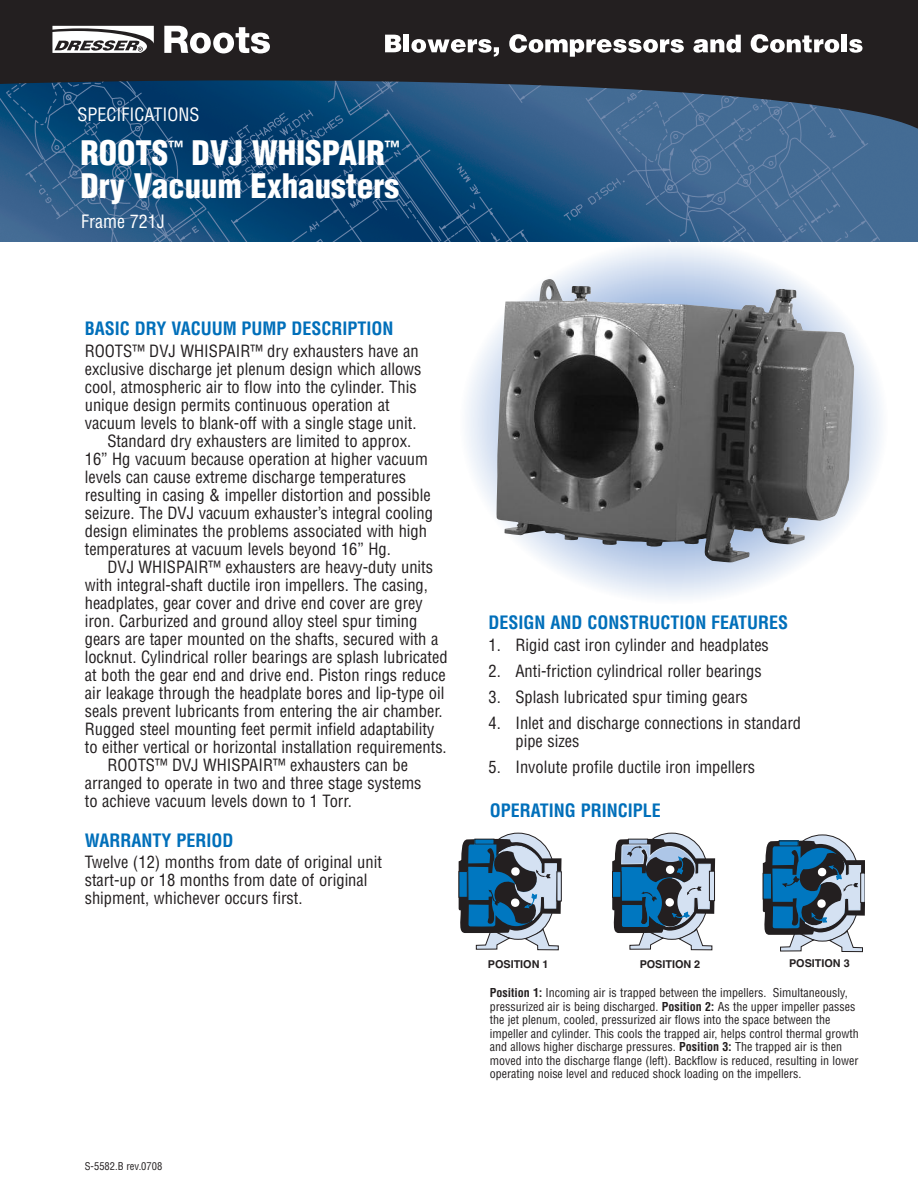
<style>
.page{position:relative;width:918px;height:1188px;background:#fff}
.page>*{position:absolute;margin:0;border:0;box-sizing:border-box;transform-origin:0 0}
.t1{font:900 condensed 33px/33px "Helvetica";color:#fff}
.t2{font:700 condensed 18px "Helvetica";color:#006fba}
.t3{font:condensed 18px "Helvetica";color:#fff}
.t4{font:condensed 16.5px/18px "Helvetica";color:#231f20}
.t5{font:condensed 12px/13.5px "Helvetica";color:#231f20}
.t6{font:700 10.8px "Helvetica";color:#231f20}
.t7{font:condensed 10.5px "Helvetica";color:#231f20}
.s1{font-weight:700}
</style>
<div class="page">
<img style="left:496px;top:279px;width:358px;height:284px">
<svg style="left:458px;top:832px;width:104px;height:119px"></svg>
<svg style="left:762px;top:834px;width:103px;height:118px"></svg>
<svg style="left:612px;top:832px;width:103px;height:119px"></svg>
<img style="left:0;top:138px;width:918px;height:104px">
<svg style="left:0;top:0;width:918px;height:138px;background:#233547"></svg>
<svg style="left:385px;top:35px;width:16px;height:17px"></svg>
<div style="left:404px;top:35px;width:5px;height:17px;background:#fff"></div>
<svg style="left:411px;top:39px;width:88px;height:18px"></svg>
<svg style="left:509px;top:34px;width:175px;height:23px"></svg>
<svg style="left:693px;top:35px;width:48px;height:18px"></svg>
<svg style="left:751px;top:34px;width:88px;height:19px"></svg>
<div style="left:842px;top:35px;width:5px;height:17px;background:#fff"></div>
<svg style="left:849px;top:39px;width:14px;height:14px"></svg>
<svg style="left:52px;top:26px;width:102px;height:27px"></svg>
<svg style="left:164px;top:26px;width:106px;height:27px"></svg>
<p class="t3" style="left:78px;top:105px;width:124px">SPECIFICATIONS</p>
<h1 class="t1" style="left:80px;top:137px;width:320px">ROOTS<sup>™</sup> DVJ WHISPAIR<sup>™<br></sup>Dry Vacuum Exhausters</h1>
<p class="t3" style="left:81px;top:211px;width:85px">Frame 721J</p>
<p class="t2" style="left:85px;top:319px;width:310px">BASIC DRY VACUUM PUMP DESCRIPTION</p>
<p class="t4" style="left:85px;top:342px;width:335px">ROOTS™ DVJ WHISPAIR™ dry exhausters have an</p>
<p class="t4" style="left:85px;top:360px;width:338px">exclusive discharge jet plenum design which allows</p>
<p class="t4" style="left:85px;top:378px;width:333px">cool, atmospheric air to flow into the cylinder. This</p>
<p class="t4" style="left:85px;top:396px;width:306px">unique design permits continuous operation at</p>
<p class="t4" style="left:85px;top:414px;width:333px">vacuum levels to blank-off with a single stage unit.</p>
<p class="t4" style="left:107px;top:432px;width:305px">Standard dry exhausters are limited to approx.</p>
<p class="t4" style="left:85px;top:450px;width:345px">16” Hg vacuum because operation at higher vacuum</p>
<p class="t4" style="left:85px;top:468px;width:323px">levels can cause extreme discharge temperatures</p>
<p class="t4" style="left:85px;top:486px;width:347px">resulting in casing &amp; impeller distortion and possible</p>
<p class="t4" style="left:85px;top:504px;width:350px">seizure. The DVJ vacuum exhauster’s integral cooling</p>
<p class="t4" style="left:85px;top:522px;width:344px">design eliminates the problems associated with high</p>
<p class="t4" style="left:85px;top:540px;width:308px">temperatures at vacuum levels beyond 16” Hg.</p>
<p class="t4" style="left:107px;top:558px;width:327px">DVJ WHISPAIR™ exhausters are heavy-duty units</p>
<p class="t4" style="left:85px;top:576px;width:345px">with integral-shaft ductile iron impellers. The casing,</p>
<p class="t4" style="left:85px;top:594px;width:340px">headplates, gear cover and drive end cover are grey</p>
<p class="t4" style="left:85px;top:612px;width:334px">iron. Carburized and ground alloy steel spur timing</p>
<p class="t4" style="left:85px;top:630px;width:355px">gears are taper mounted on the shafts, secured with a</p>
<p class="t4" style="left:85px;top:648px;width:364px">locknut. Cylindrical roller bearings are splash lubricated</p>
<p class="t4" style="left:85px;top:666px;width:362px">at both the gear end and drive end. Piston rings reduce</p>
<p class="t4" style="left:85px;top:684px;width:361px">air leakage through the headplate bores and lip-type oil</p>
<p class="t4" style="left:85px;top:702px;width:360px">seals prevent lubricants from entering the air chamber.</p>
<p class="t4" style="left:85px;top:720px;width:351px">Rugged steel mounting feet permit infield adaptability</p>
<p class="t4" style="left:85px;top:738px;width:364px">to either vertical or horizontal installation requirements.</p>
<p class="t4" style="left:107px;top:756px;width:302px">ROOTS™ DVJ WHISPAIR™ exhausters can be</p>
<p class="t4" style="left:85px;top:774px;width:338px">arranged to operate in two and three stage systems</p>
<p class="t4" style="left:85px;top:792px;width:269px">to achieve vacuum levels down to 1 Torr.</p>
<p class="t2" style="left:85px;top:830px;width:150px">WARRANTY PERIOD</p>
<p class="t4" style="left:85px;top:854px;width:299px">Twelve (12) months from date of original unit start-up or 18 months from date of original shipment, whichever occurs first.</p>
<p class="t7" style="left:85px;top:1161px;width:79px">S-5582.B rev.0708</p>
<p class="t2" style="left:488px;top:613px;width:301px">DESIGN AND CONSTRUCTION FEATURES</p>
<p class="t4" style="left:488px;top:636px;width:282px">1. Rigid cast iron cylinder and headplates</p>
<p class="t4" style="left:488px;top:662px;width:275px">2. Anti-friction cylindrical roller bearings</p>
<p class="t4" style="left:488px;top:688px;width:261px">3. Splash lubricated spur timing gears</p>
<p class="t4" style="left:515px;top:714px;width:287px;text-indent:-27px">4. Inlet and discharge connections in standard pipe sizes</p>
<p class="t4" style="left:488px;top:758px;width:268px">5. Involute profile ductile iron impellers</p>
<p class="t2" style="left:490px;top:800px;width:172px">OPERATING PRINCIPLE</p>
<p class="t6" style="left:488px;top:958px;width:62px">POSITION 1</p>
<p class="t6" style="left:640px;top:958px;width:62px">POSITION 2</p>
<p class="t6" style="left:789px;top:957px;width:62px">POSITION 3</p>
<p class="t5" style="left:490px;top:986px;width:370px"><span class="s1">Position 1:</span> Incoming air is trapped between the impellers. Simultaneously, pressurized air is being discharged. <span class="s1">Position 2:</span> As the upper impeller passes the jet plenum, cooled, pressurized air flows into the space between the impeller and cylinder. This cools the trapped air, helps control thermal growth and allows higher discharge pressures. <span class="s1">Position 3:</span> The trapped air is then moved into the discharge flange (left). Backflow is reduced, resulting in lower operating noise level and reduced shock loading on the impellers.</p>
</div>
